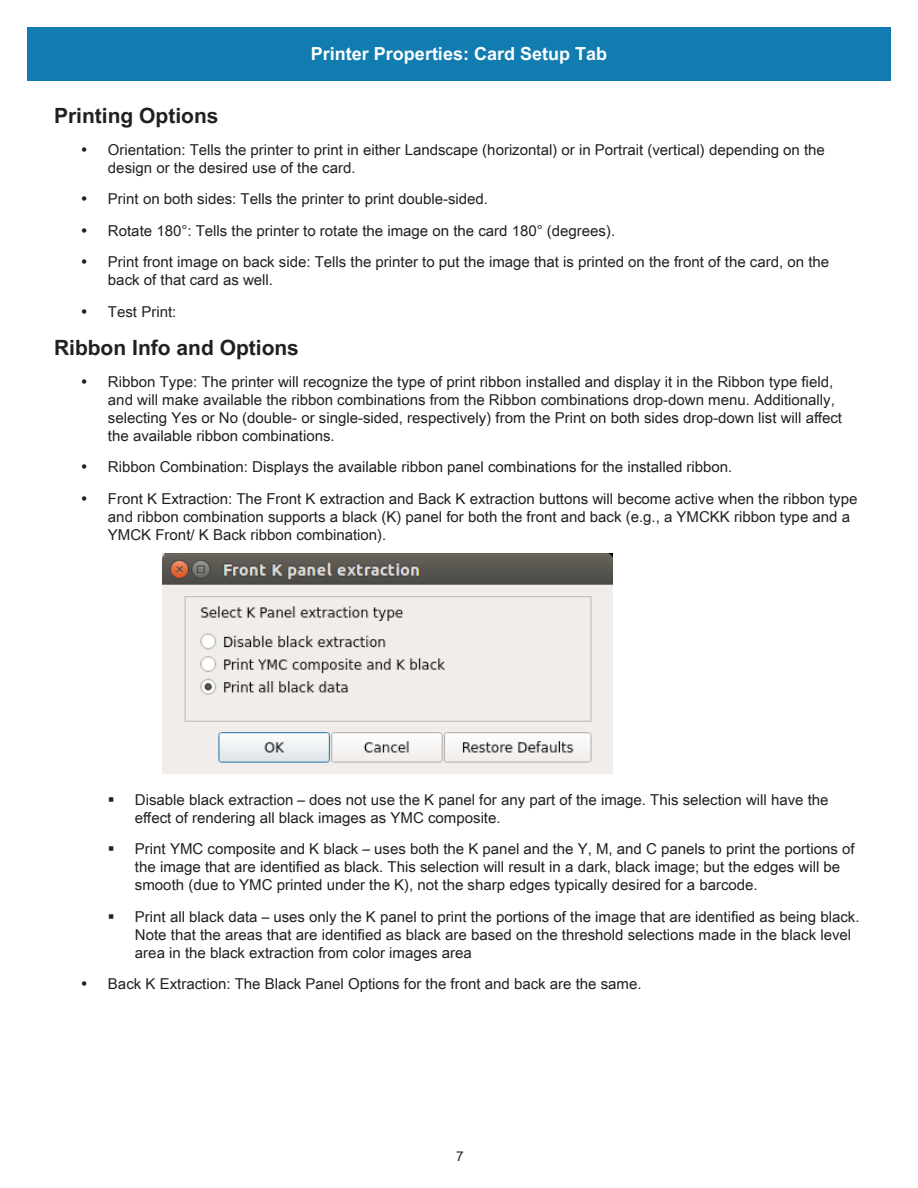
<style>
.page{position:relative;width:918px;height:1188px;background:#fff}
.page>*{position:absolute;margin:0;border:0;box-sizing:border-box;transform-origin:0 0}
.t1{font:700 21px "Arial Unicode MS";color:#231f20}
.t2{font:700 18px "Arial Unicode MS";color:#fff}
.t3{font:15px/18px "Arial Unicode MS";color:#231f20}
.t4{font:13.5px "Arial Unicode MS";color:#231f20}
</style>
<div class="page">
<div style="left:27px;top:27px;width:864px;height:54px;background:#107cb0"></div>
<img style="left:162px;top:554px;width:450px;height:219px">
<p class="t2" style="left:311px;top:41px;width:298px">Printer Properties: Card Setup Tab</p>
<h1 class="t1" style="left:54px;top:100px;width:166px">Printing Options</h1>
<p class="t3" style="left:108px;top:140px;width:718px">Orientation: Tells the printer to print in either Landscape (horizontal) or in Portrait (vertical) depending on the design or the desired use of the card.</p>
<p class="t3" style="left:108px;top:183px;width:723px;line-height:31.5px">Print on both sides: Tells the printer to print double-sided.<br>Rotate 180°: Tells the printer to rotate the image on the card 180° (degrees).<br>Print front image on back side: Tells the printer to put the image that is printed on the front of the card, on the</p>
<p class="t3" style="left:108px;top:264px;width:167px;line-height:31.5px">back of that card as well.<br>Test Print:</p>
<h1 class="t1" style="left:54px;top:332px;width:247px">Ribbon Info and Options</h1>
<p class="t3" style="left:108px;top:372px;width:736px">Ribbon Type: The printer will recognize the type of print ribbon installed and display it in the Ribbon type field, and will make available the ribbon combinations from the Ribbon combinations drop-down menu. Additionally, selecting Yes or No (double- or single-sided, respectively) from the Print on both sides drop-down list will affect the available ribbon combinations.</p>
<p class="t3" style="left:108px;top:451px;width:751px;line-height:31.5px">Ribbon Combination: Displays the available ribbon panel combinations for the installed ribbon.<br>Front K Extraction: The Front K extraction and Back K extraction buttons will become active when the ribbon type</p>
<p class="t3" style="left:108px;top:507px;width:744px">and ribbon combination supports a black (K) panel for both the front and back (e.g., a YMCKK ribbon type and a<br>YMCK Front/ K Back ribbon combination).</p>
<p class="t3" style="left:135px;top:790px;width:695px">Disable black extraction – does not use the K panel for any part of the image. This selection will have the effect of rendering all black images as YMC composite.</p>
<p class="t3" style="left:135px;top:840px;width:721px">Print YMC composite and K black – uses both the K panel and the Y, M, and C panels to print the portions of the image that are identified as black. This selection will result in a dark, black image; but the edges will be smooth (due to YMC printed under the K), not the sharp edges typically desired for a barcode.</p>
<p class="t3" style="left:135px;top:907px;width:726px">Print all black data – uses only the K panel to print the portions of the image that are identified as being black.<br>Note that the areas that are identified as black are based on the threshold selections made in the black level area in the black extraction from color images area</p>
<p class="t3" style="left:108px;top:975px;width:535px">Back K Extraction: The Black Panel Options for the front and back are the same.</p>
<p class="t4" style="left:456px;top:1146px;width:9px">7</p>
</div>
